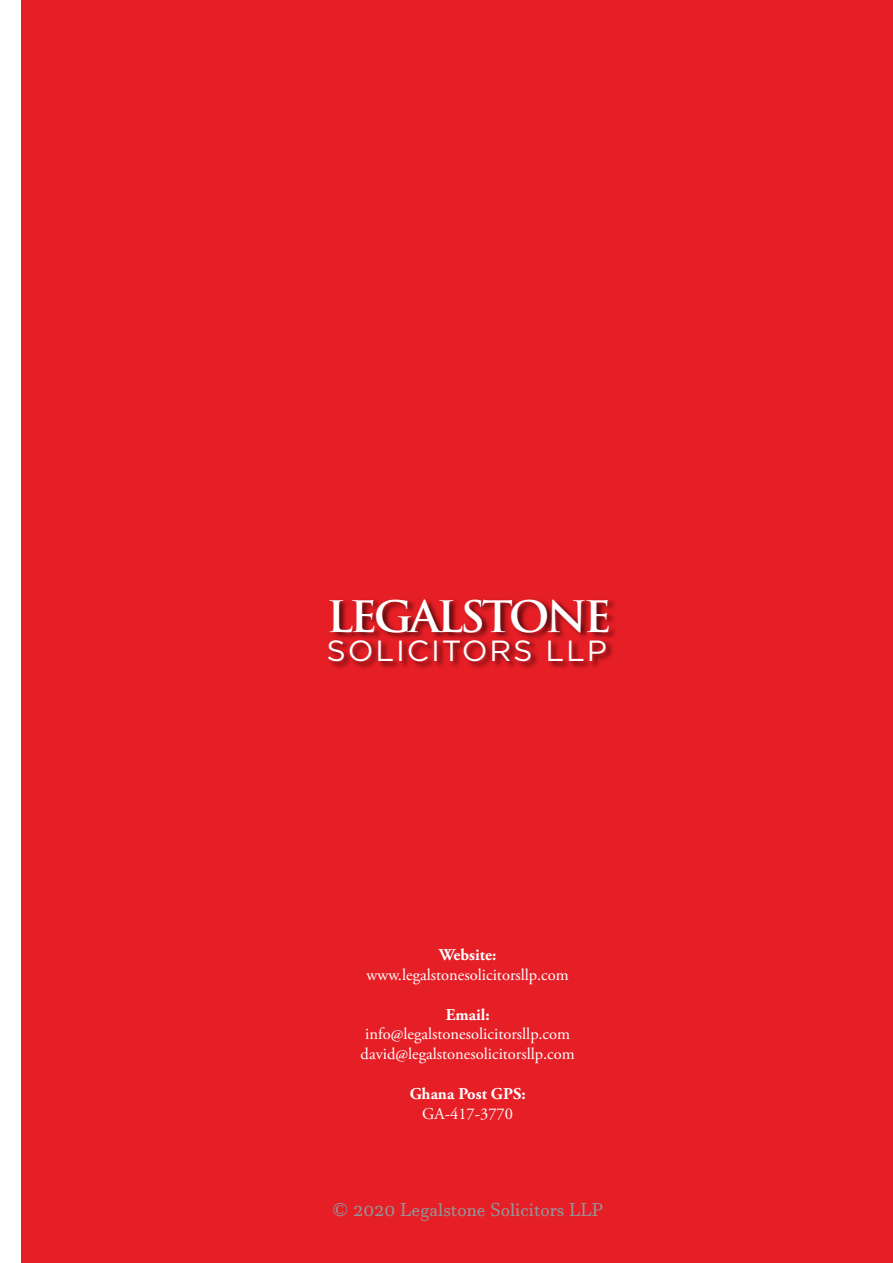
<style>
.page{position:relative;width:893px;height:1263px;background:#fff}
.page>*{position:absolute;margin:0;border:0;box-sizing:border-box;transform-origin:0 0}
.t1{font:700 42.3px "Trajan Pro";letter-spacing:-.08em;color:#fff;scale:1.04 1}
.t2{font:29.25px "Gotham";letter-spacing:.06em;color:#fff;scale:1.04 1}
.t3{font:18.3px "Javanese Text";color:#939598}
.t4{font:16.5px/19.8px "Adobe Garamond Pro";color:#fff;text-align:center}
.t5{font:700 16.5px/19.8px "Adobe Garamond Pro";color:#fff;text-align:center}
.s1{font-weight:700}
.s2{font-weight:400}
</style>
<div class="page">
<div style="left:21px;top:0;width:872px;height:1263px;background:#e61e25"></div>
<img style="left:333px;top:599px;width:283px;height:34px">
<img style="left:330px;top:633px;width:286px;height:35px">
<p class="t1" style="left:327px;top:590px;width:276px">LEGALSTONE</p>
<p class="t2" style="left:327px;top:632px;width:271px">SOLICITORS LLP</p>
<p class="t4" style="left:367px;top:945px;width:204px"><span class="s1">Website: </span>www.legalstonesolicitorsllp.com</p>
<p class="t4" style="left:361px;top:1005px;width:216px"><span class="s1">Email: </span>info@legalstonesolicitorsllp.com david@legalstonesolicitorsllp.com</p>
<p class="t5" style="left:410px;top:1084px;width:117px">Ghana Post GPS:<br><span class="s2">GA-417-3770</span></p>
<p class="t3" style="left:332px;top:1198px;width:273px">© 2020 Legalstone Solicitors LLP</p>
</div>
